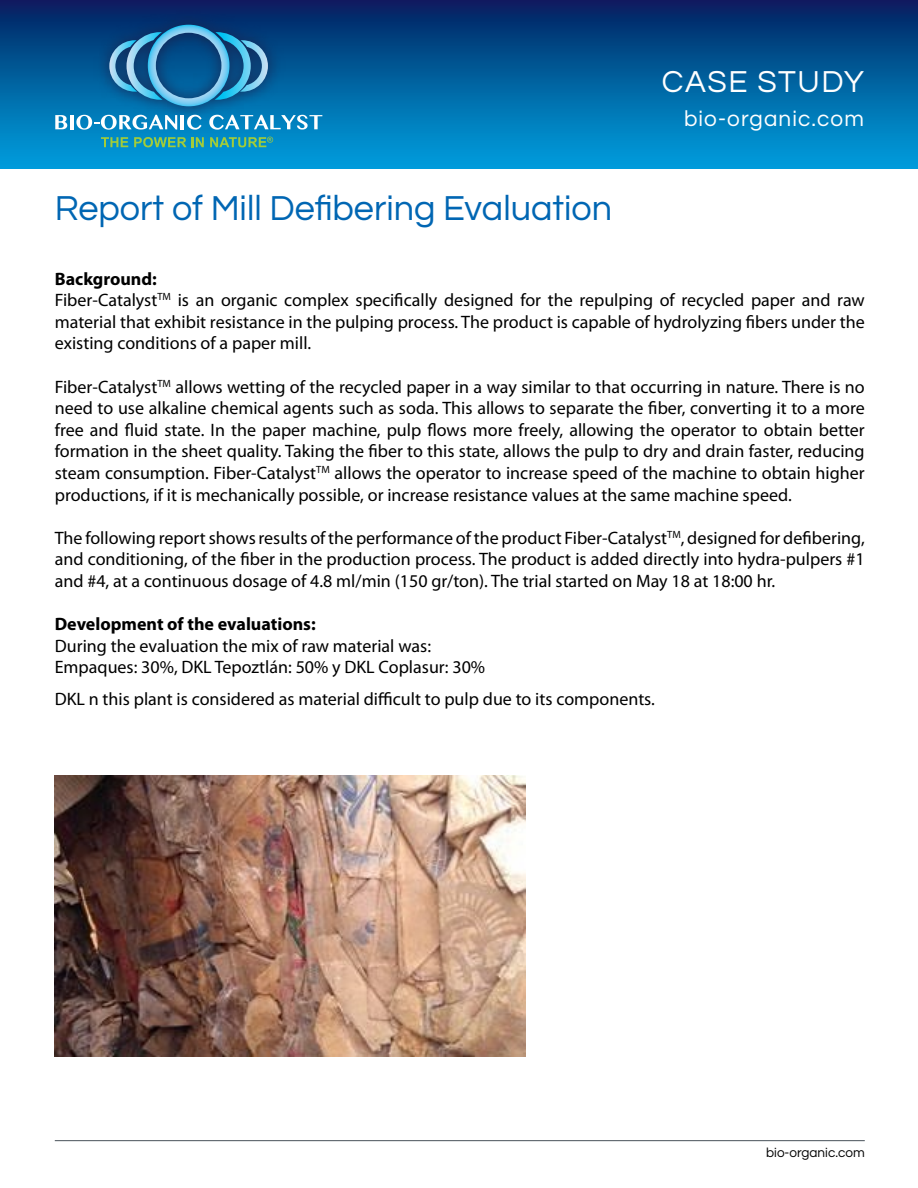
<style>
.page{position:relative;width:918px;height:1188px;background:#fff}
.page>*{position:absolute;margin:0;border:0;box-sizing:border-box;transform-origin:0 0}
.t1{font:36px "Questrial";color:#0066b3}
.t2{font:31.5px "Questrial";letter-spacing:.05em;color:#fff}
.t3{font:22.5px "Questrial";letter-spacing:.05em;color:#fff}
.t4{font:18px/21.6px "Myriad Pro";color:#000}
.t5{font:700 18px "Myriad Pro";color:#000}
.t6{font:13.5px "Questrial";color:#000}
.s1{font-weight:700}
</style>
<div class="page">
<div style="left:0;top:0;width:918px;height:169px;background:linear-gradient(to bottom,#042161,#00a2e0)"></div>
<svg style="left:101px;top:137px;width:27px;height:10px"></svg>
<svg style="left:134px;top:137px;width:70px;height:10px"></svg>
<svg style="left:210px;top:137px;width:63px;height:10px"></svg>
<img style="left:90px;top:10px;width:197px;height:115px">
<svg style="left:55px;top:115px;width:12px;height:14px"></svg>
<hr style="left:70px;top:115px;width:4px;height:14px;background:#fff">
<svg style="left:76px;top:115px;width:101px;height:15px"></svg>
<hr style="left:181px;top:115px;width:3px;height:14px;background:#fff">
<svg style="left:187px;top:115px;width:15px;height:15px"></svg>
<svg style="left:209px;top:115px;width:113px;height:15px"></svg>
<svg style="left:109px;top:25px;width:159px;height:81px;background:#2772a4"></svg>
<hr style="left:55px;top:1140px;width:810px;height:1px;background:#48525a">
<img style="left:55px;top:775px;width:471px;height:281px">
<h1 class="t1" style="left:55px;top:190px;width:559px">Report of Mill Defibering Evaluation</h1>
<h2 class="t2" style="left:662px;top:66px;width:204px">CASE STUDY</h2>
<p class="t3" style="left:684px;top:108px;width:181px">bio-organic.com</p>
<p class="t4" style="left:55px;top:267px;width:812px"><span class="s1">Background:<br></span>Fiber-Catalyst<sup>TM</sup> is an organic complex specifically designed for the repulping of recycled paper and raw material that exhibit resistance in the pulping process. The product is capable of hydrolyzing fibers under the existing conditions of a paper mill.</p>
<p class="t4" style="left:55px;top:375px;width:812px;text-align:justify">Fiber-Catalyst<sup>TM</sup> allows wetting of the recycled paper in a way similar to that occurring in nature. There is no need to use alkaline chemical agents such as soda. This allows to separate the fiber, converting it to a more free and fluid state. In the paper machine, pulp flows more freely, allowing the operator to obtain better formation in the sheet quality. Taking the fiber to this state, allows the pulp to dry and drain faster, reducing steam consumption. Fiber-Catalyst<sup>TM</sup> allows the operator to increase speed of the machine to obtain higher productions, if it is mechanically possible, or increase resistance values at the same machine speed.</p>
<p class="t4" style="left:55px;top:527px;width:811px;text-align:justify">The following report shows results of the performance of the product Fiber-Catalyst<sup>TM</sup>, designed for defibering, and conditioning, of the fiber in the production process. The product is added directly into hydra-pulpers #1 and #4, at a continuous dosage of 4.8 ml/min (150 gr/ton). The trial started on May 18 at 18:00 hr.</p>
<p class="t5" style="left:55px;top:612px;width:263px">Development of the evaluations:</p>
<p class="t4" style="left:55px;top:635px;width:432px">During the evaluation the mix of raw material was:<br>Empaques: 30%, DKL Tepoztlán: 50% y DKL Coplasur: 30%</p>
<p class="t4" style="left:55px;top:688px;width:602px">DKL n this plant is considered as material difficult to pulp due to its components.</p>
<p class="t6" style="left:766px;top:1146px;width:100px">bio-organic.com</p>
</div>
